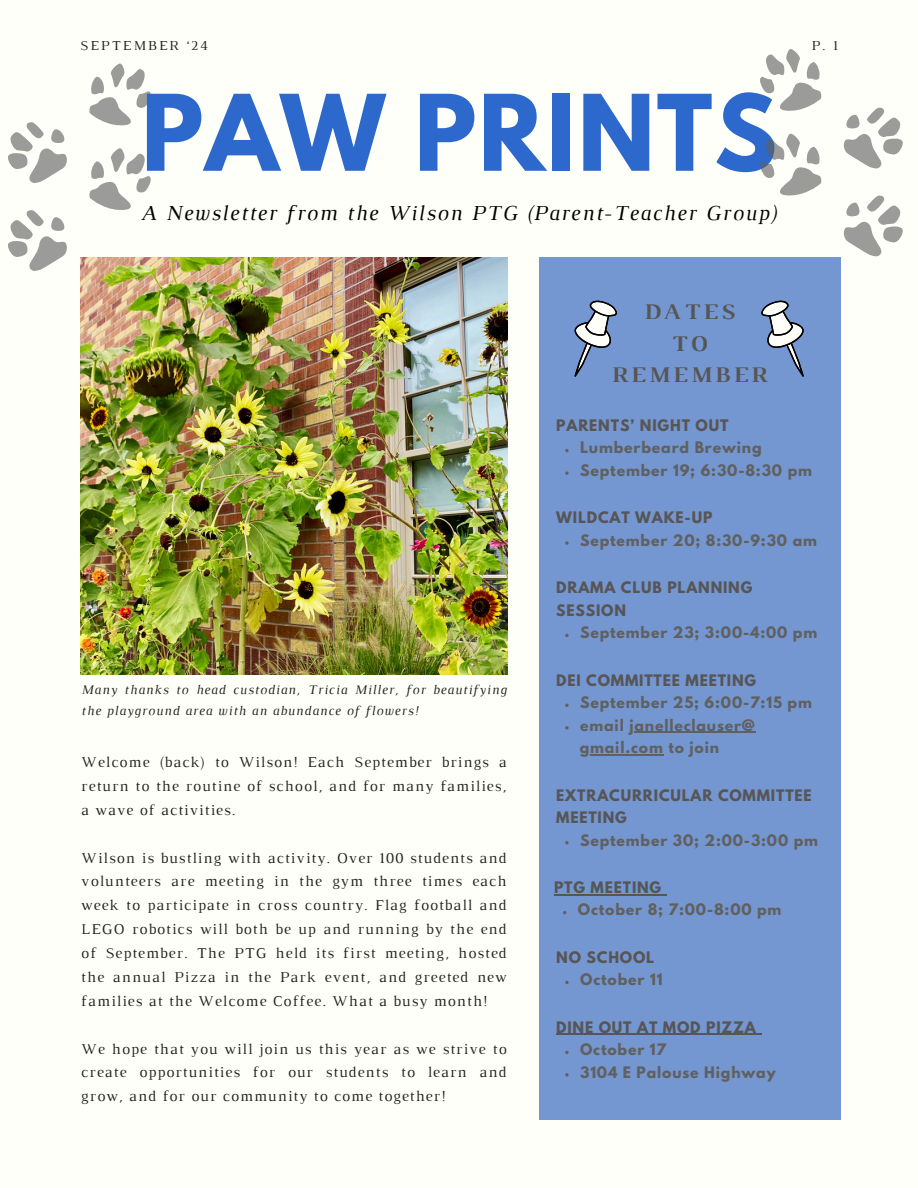
<style>
.page{position:relative;width:918px;height:1188px;background:#fffff9}
.page>*{position:absolute;margin:0;border:0;box-sizing:border-box;transform-origin:0 0}
.t1{font:700 93.45px "League Spartan";letter-spacing:.02em;color:#2d68cd}
.t2{font:700 22.8px/31.5px "Luthier";letter-spacing:.14em;color:#575555;text-align:center}
.t3{font:italic 21.75px "Luthier";letter-spacing:.07em;color:#000}
.t4{font:15.3px/23.9px "Luthier";letter-spacing:.07em;color:#222;text-align:justify}
.t5{font:700 14.1px "League Spartan";letter-spacing:.06em;color:#606060}
.t6{font:700 14.1px/22.5px "League Spartan";letter-spacing:.06em;color:#575555}
.t7{font:13.95px "Luthier";letter-spacing:.14em;color:#222}
.t8{font:italic 13.5px/21.1px "Luthier";letter-spacing:.07em;color:#222}
</style>
<div class="page">
<img style="left:80px;top:257px;width:428px;height:418px">
<svg style="left:8px;top:63px;width:144px;height:209px"></svg>
<svg style="left:760px;top:49px;width:142px;height:208px"></svg>
<div style="left:540px;top:257px;width:301px;height:862px;background:#7497d1"></div>
<svg style="left:574px;top:301px;width:43px;height:76px"></svg>
<svg style="left:761px;top:301px;width:43px;height:76px"></svg>
<svg style="left:565px;top:704px;width:4px;height:3px"></svg>
<svg style="left:565px;top:726px;width:4px;height:4px"></svg>
<hr style="left:629px;top:732px;width:127px;height:1px;background:#606060">
<hr style="left:580px;top:754px;width:84px;height:1px;background:#606060">
<hr style="left:556px;top:1034px;width:201px;height:1px;background:#575555">
<svg style="left:565px;top:1051px;width:4px;height:3px"></svg>
<svg style="left:565px;top:1073px;width:4px;height:4px"></svg>
<svg style="left:565px;top:634px;width:4px;height:3px"></svg>
<svg style="left:565px;top:449px;width:4px;height:3px"></svg>
<svg style="left:565px;top:471px;width:4px;height:4px"></svg>
<svg style="left:565px;top:541px;width:4px;height:4px"></svg>
<svg style="left:565px;top:981px;width:4px;height:3px"></svg>
<hr style="left:554px;top:894px;width:108px;height:1px;background:#575555">
<svg style="left:565px;top:841px;width:4px;height:3px"></svg>
<h2 class="t7" style="left:80px;top:41px;width:129px">SEPTEMBER ‘24</h2>
<p class="t7" style="left:812px;top:41px;width:28px">P. 1</p>
<h5 class="t1" style="left:141px;top:87px;width:637px">PAW PRINTS</h5>
<h5 class="t3" style="left:141px;top:205px;width:638px">A Newsletter from the Wilson PTG (Parent-Teacher Group)</h5>
<p class="t2" style="left:612px;top:298px;width:157px">DATES<br>TO<br>REMEMBER</p>
<h6 class="t6" style="left:556px;top:416px;width:174px">PARENTS’ NIGHT OUT</h6>
<h4 class="t5" style="left:580px;top:441px;width:183px">Lumberbeard Brewing</h4>
<p class="t5" style="left:580px;top:463px;width:233px">September 19; 6:30-8:30 pm</p>
<h4 class="t6" style="left:556px;top:508px;width:158px">WILDCAT WAKE-UP</h4>
<p class="t5" style="left:580px;top:533px;width:238px">September 20; 8:30-9:30 am</p>
<p class="t8" style="left:81px;top:680px;width:427px">Many thanks to head custodian, Tricia Miller, for beautifying the playground area with an abundance of flowers!</p>
<h1 class="t4" style="left:81px;top:751px;width:427px">Welcome (back) to Wilson! Each September brings a return to the routine of school, and for many families, a wave of activities.</h1>
<h3 class="t4" style="left:81px;top:847px;width:427px">Wilson is bustling with activity. Over 100 students and volunteers are meeting in the gym three times each week to participate in cross country. Flag football and LEGO robotics will both be up and running by the end of September. The PTG held its first meeting, hosted the annual Pizza in the Park event, and greeted new families at the Welcome Coffee. What a busy month!</h3>
<p class="t4" style="left:81px;top:1038px;width:427px">We hope that you will join us this year as we strive to create opportunities for our students to learn and grow, and for our community to come together!</p>
<p class="t6" style="left:556px;top:578px;width:198px">DRAMA CLUB PLANNING<br>SESSION</p>
<p class="t5" style="left:580px;top:626px;width:239px">September 23; 3:00-4:00 pm</p>
<h4 class="t6" style="left:556px;top:671px;width:201px">DEI COMMITTEE MEETING</h4>
<p class="t5" style="left:580px;top:695px;width:233px">September 25; 6:00-7:15 pm</p>
<p class="t5" style="left:580px;top:718px;width:176px">email janelleclauser@</p>
<p class="t5" style="left:580px;top:740px;width:141px">gmail.com to join</p>
<p class="t6" style="left:556px;top:785px;width:257px">EXTRACURRICULAR COMMITTEE<br>MEETING</p>
<p class="t5" style="left:580px;top:833px;width:239px">September 30; 2:00-3:00 pm</p>
<h4 class="t6" style="left:554px;top:878px;width:109px">PTG MEETING</h4>
<p class="t5" style="left:578px;top:903px;width:205px">October 8; 7:00-8:00 pm</p>
<h4 class="t6" style="left:556px;top:948px;width:100px">NO SCHOOL</h4>
<p class="t5" style="left:580px;top:973px;width:84px">October 11</p>
<h4 class="t6" style="left:556px;top:1018px;width:201px">DINE OUT AT MOD PIZZA</h4>
<p class="t5" style="left:580px;top:1042px;width:88px">October 17</p>
<p class="t5" style="left:580px;top:1065px;width:197px">3104 E Palouse Highway</p>
</div>
